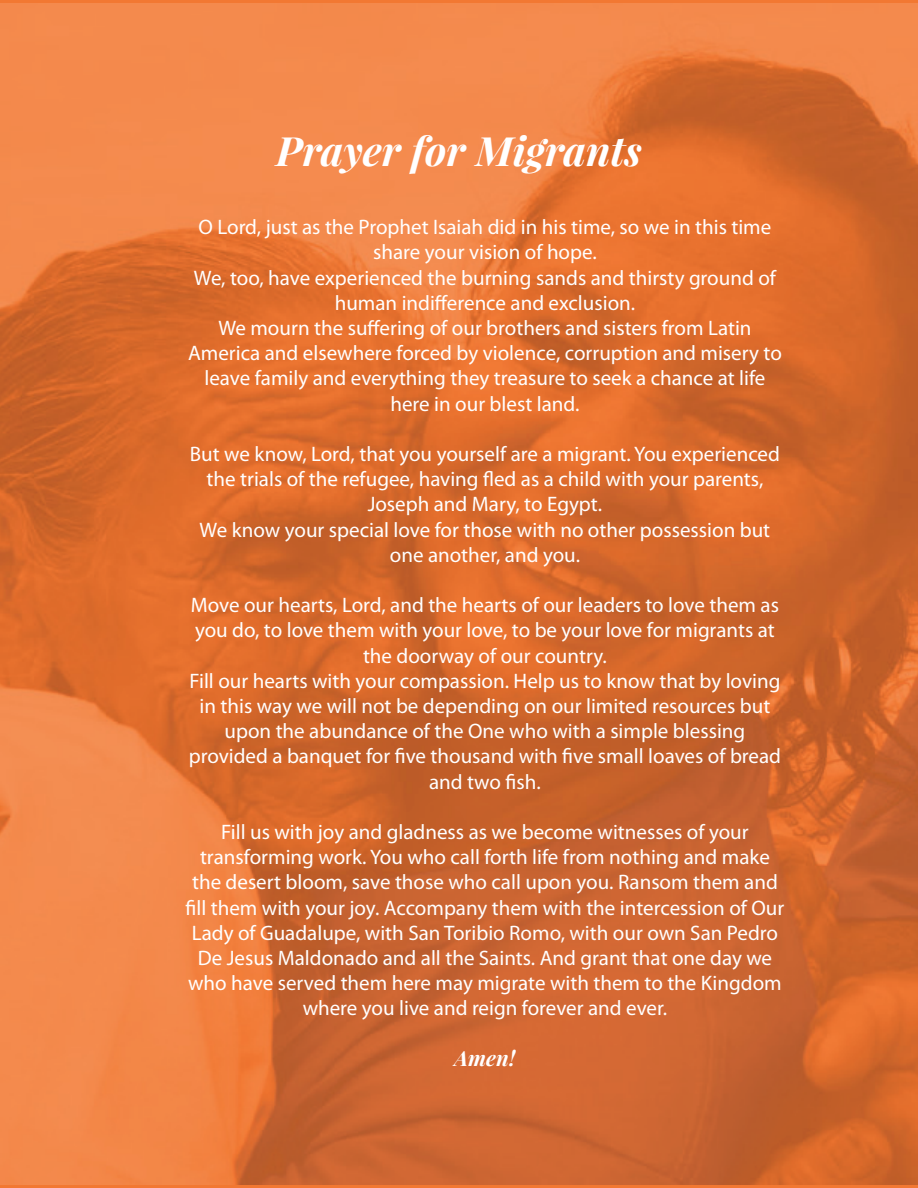
<style>
.page{position:relative;width:918px;height:1188px;background:#fff}
.page>*{position:absolute;margin:0;border:0;box-sizing:border-box;transform-origin:0 0}
.t1{font:italic 700 40.5px "Playfair Display";color:#fff}
.t2{font:21px/25.2px "Myriad Pro";color:#fff;text-align:center}
.t3{font:italic 700 21px "Playfair Display";color:#fff}
</style>
<div class="page">
<hr style="left:0;top:0;width:918px;height:3px;background:#f27832">
<hr style="left:0;top:1185px;width:918px;height:3px;background:#f27832">
<img style="left:0;top:3px;width:918px;height:1182px">
<h1 class="t1" style="left:276px;top:123px;width:367px">Prayer for Migrants</h1>
<p class="t2" style="left:188px;top:215px;width:595px">O Lord, just as the Prophet Isaiah did in his time, so we in this time share your vision of hope.<br>We, too, have experienced the burning sands and thirsty ground of human indifference and exclusion.<br>We mourn the suffering of our brothers and sisters from Latin America and elsewhere forced by violence, corruption and misery to leave family and everything they treasure to seek a chance at life here in our blest land.</p>
<p class="t2" style="left:190px;top:442px;width:592px">But we know, Lord, that you yourself are a migrant. You experienced the trials of the refugee, having fled as a child with your parents, Joseph and Mary, to Egypt.<br>We know your special love for those with no other possession but one another, and you.</p>
<p class="t2" style="left:189px;top:593px;width:594px">Move our hearts, Lord, and the hearts of our leaders to love them as you do, to love them with your love, to be your love for migrants at the doorway of our country.<br>Fill our hearts with your compassion. Help us to know that by loving in this way we will not be depending on our limited resources but upon the abundance of the One who with a simple blessing provided a banquet for five thousand with five small loaves of bread and two fish.</p>
<p class="t2" style="left:185px;top:820px;width:600px">Fill us with joy and gladness as we become witnesses of your transforming work. You who call forth life from nothing and make the desert bloom, save those who call upon you. Ransom them and fill them with your joy. Accompany them with the intercession of Our Lady of Guadalupe, with San Toribio Romo, with our own San Pedro De Jesus Maldonado and all the Saints. And grant that one day we who have served them here may migrate with them to the Kingdom where you live and reign forever and ever.</p>
<p class="t3" style="left:455px;top:1043px;width:62px">Amen!</p>
</div>
